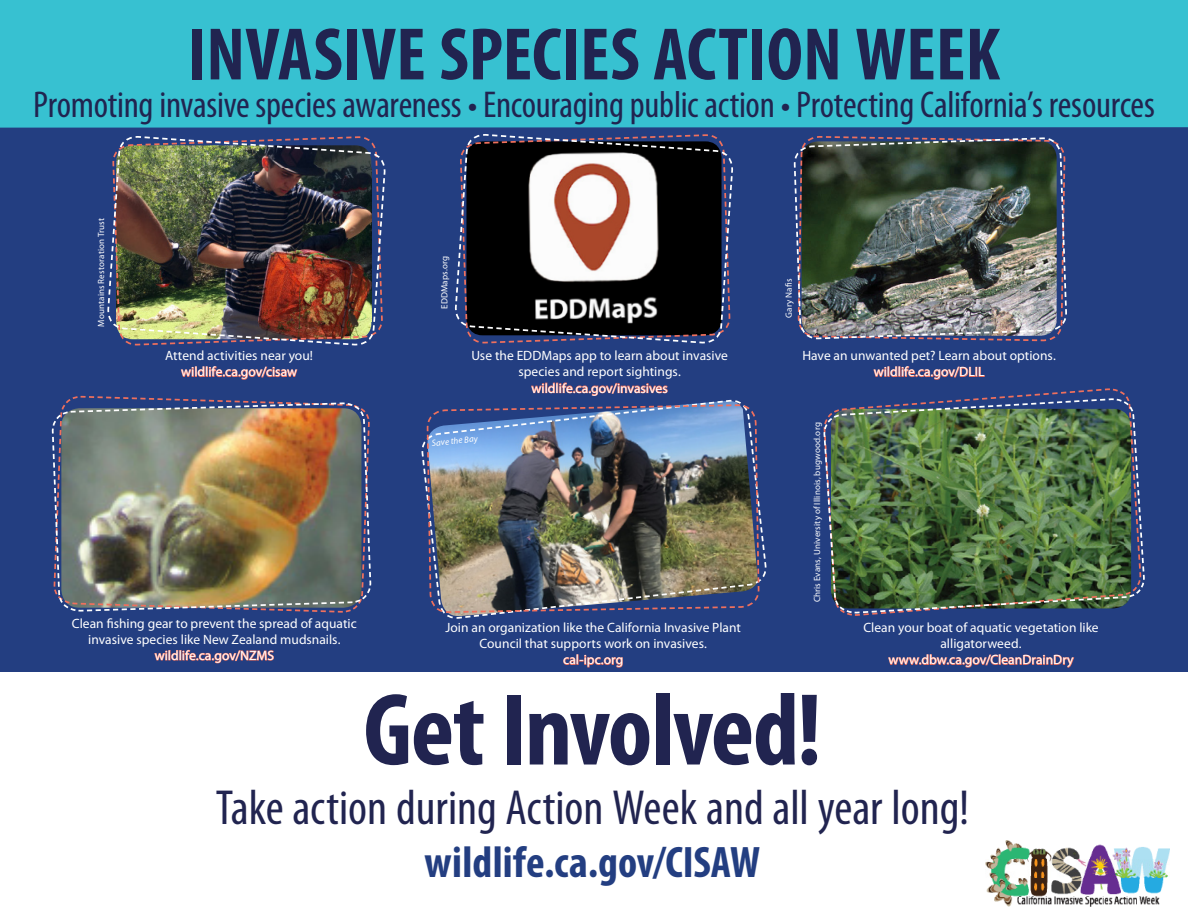
<style>
.page{position:relative;width:1188px;height:918px;background:#fff}
.page>*{position:absolute;margin:0;border:0;box-sizing:border-box;transform-origin:0 0}
.t1{font:700 condensed 103.35px "Myriad Pro";letter-spacing:-.015em;color:#212450}
.t2{font:700 condensed 75px "Myriad Pro";color:#212450}
.t3{font:condensed 49.5px "Myriad Pro";color:#212450}
.t4{font:700 condensed 44.25px "Myriad Pro";letter-spacing:.005em;color:#233e81}
.t5{font:condensed 37.5px "Myriad Pro";letter-spacing:-.01em;color:#212450}
.t6{font:13.5px/16.2px "Myriad Pro";color:#fff;text-align:center}
.t7{font:9px "Myriad Pro";letter-spacing:.015em;color:#fff}
.t8{font:italic 9px "Myriad Pro";color:#fff}
</style>
<div class="page">
<div style="left:0;top:124px;width:1188px;height:794px;background:#233e81"></div>
<div style="left:0;top:672px;width:1188px;height:246px;background:#fff"></div>
<div style="left:0;top:0;width:1188px;height:128px;background:#37c1d1"></div>
<svg style="left:563px;top:654px;width:60px;height:14px"></svg>
<svg style="left:888px;top:654px;width:187px;height:14px"></svg>
<img style="left:986px;top:841px;width:183px;height:66px">
<img style="left:51px;top:379px;width:321px;height:285px">
<img style="left:823px;top:398px;width:322px;height:218px">
<img style="left:793px;top:127px;width:275px;height:293px">
<svg style="left:454px;top:127px;width:280px;height:217px;background:#4d4a53"></svg>
<img style="left:107px;top:127px;width:279px;height:252px">
<svg style="left:421px;top:382px;width:346px;height:237px"></svg>
<img style="left:426px;top:404px;width:334px;height:210px">
<h2 class="t2" style="left:188px;top:8px;width:814px">INVASIVE SPECIES ACTION WEEK</h2>
<h3 class="t5" style="left:33px;top:82px;width:1123px">Promoting invasive species awareness • Encouraging public action • Protecting California’s resources</h3>
<p class="t7" style="left:96px;top:327px;width:110px;rotate:-90deg">Mountains Restoration Trust</p>
<p class="t7" style="left:439px;top:309px;width:55px;rotate:-90deg">EDDMaps.org</p>
<p class="t6" style="left:165px;top:347px;width:150px">Attend activities near you! wildlife.ca.gov/cisaw</p>
<p class="t6" style="left:471px;top:347px;width:258px">Use the EDDMaps app to learn about invasive species and report sightings. wildlife.ca.gov/invasives</p>
<p class="t8" style="left:431px;top:438px;width:48px;rotate:-6deg">Save the Bay</p>
<p class="t7" style="left:783px;top:318px;width:40px;rotate:-90deg">Gary Nafis</p>
<p class="t6" style="left:802px;top:347px;width:255px">Have an unwanted pet? Learn about options. wildlife.ca.gov/DLIL</p>
<p class="t7" style="left:811px;top:602px;width:182px;rotate:-90deg">Chris Evans, University of Illinois, bugwood.org</p>
<p class="t6" style="left:72px;top:615px;width:286px">Clean fishing gear to prevent the spread of aquatic invasive species like New Zealand mudsnails. wildlife.ca.gov/NZMS</p>
<p class="t6" style="left:445px;top:619px;width:297px">Join an organization like the California Invasive Plant<br>Council that supports work on invasives.<br>cal-ipc.org</p>
<p class="t6" style="left:863px;top:619px;width:237px">Clean your boat of aquatic vegetation like alligatorweed. www.dbw.ca.gov/CleanDrainDry</p>
<h1 class="t1" style="left:364px;top:665px;width:460px">Get Involved!</h1>
<h3 class="t3" style="left:216px;top:778px;width:755px">Take action during Action Week and all year long!</h3>
<h3 class="t4" style="left:425px;top:835px;width:337px">wildlife.ca.gov/CISAW</h3>
</div>
